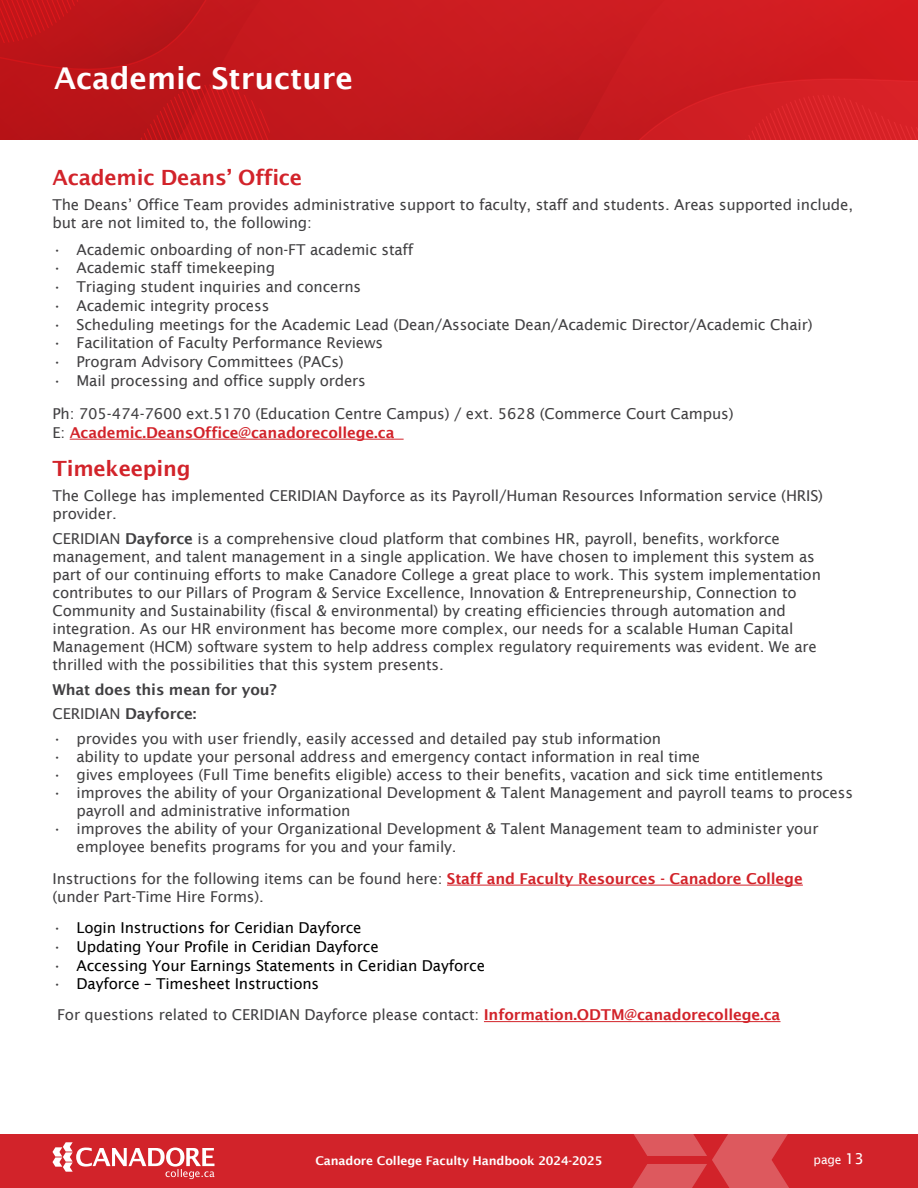
<style>
.page{position:relative;width:918px;height:1188px;background:#fff}
.page>*{position:absolute;margin:0;border:0;box-sizing:border-box;transform-origin:0 0}
.t1{font:600 30px "Lucida Sans";color:#fff}
.t2{font:600 21px "Lucida Sans";letter-spacing:-.01em;color:#d2232a}
.t3{font:15px/18px "Lucida Sans";letter-spacing:-.01em;color:#414042}
.t4{font:15px "Lucida Sans";letter-spacing:-.01em;color:#000101}
.t5{font:600 15px/24.8px "Lucida Sans";letter-spacing:-.01em;color:#414042}
.t6{font:600 12px "Lucida Sans";letter-spacing:-.01em;color:#fff}
.t7{font:12px "Lucida Sans";color:#fff}
.s1{font-weight:600;color:#d2232a}
.s2{font-weight:600}
.s3{font-weight:400}
.s4{color:#414042}
.s5{color:#000101}
.s6{font-size:15px}
</style>
<div class="page">
<svg style="left:0;top:0;width:918px;height:140px;background:#c6191e"></svg>
<div style="left:0;top:1134px;width:918px;height:54px;background:#d2232a"></div>
<svg style="left:53px;top:1142px;width:162px;height:37px"></svg>
<svg style="left:632px;top:1134px;width:157px;height:54px"></svg>
<hr style="left:70px;top:439px;width:334px;height:1px;background:#d2232a">
<hr style="left:447px;top:885px;width:356px;height:1px;background:#d2232a">
<hr style="left:484px;top:1021px;width:297px;height:1px;background:#d2232a">
<h1 class="t1" style="left:54px;top:61px;width:301px">Academic Structure</h1>
<h2 class="t2" style="left:52px;top:165px;width:251px">Academic Deans’ Office</h2>
<p class="t3" style="left:52px;top:196px;width:802px">The Deans’ Office Team provides administrative support to faculty, staff and students. Areas supported include, but are not limited to, the following:</p>
<p class="t3" style="left:52px;top:240px;width:362px">• Academic onboarding of non-FT academic staff</p>
<p class="t3" style="left:52px;top:259px;width:224px">• Academic staff timekeeping</p>
<p class="t3" style="left:52px;top:278px;width:310px">• Triaging student inquiries and concerns</p>
<p class="t3" style="left:52px;top:297px;width:218px">• Academic integrity process</p>
<p class="t3" style="left:52px;top:315px;width:762px">• Scheduling meetings for the Academic Lead (Dean/Associate Dean/Academic Director/Academic Chair)</p>
<p class="t3" style="left:52px;top:334px;width:332px">• Facilitation of Faculty Performance Reviews</p>
<p class="t3" style="left:52px;top:353px;width:293px">• Program Advisory Committees (PACs)</p>
<p class="t3" style="left:52px;top:372px;width:315px">• Mail processing and office supply orders</p>
<p class="t3" style="left:52px;top:404px;width:683px;line-height:18.8px">Ph: 705-474-7600 ext.5170 (Education Centre Campus) / ext. 5628 (Commerce Court Campus)<br>E: <span class="s1">Academic.DeansOffice@canadorecollege.ca</span></p>
<h2 class="t2" style="left:52px;top:457px;width:140px">Timekeeping</h2>
<p class="t3" style="left:52px;top:487px;width:772px">The College has implemented CERIDIAN Dayforce as its Payroll/Human Resources Information service (HRIS) provider.</p>
<p class="t3" style="left:52px;top:530px;width:770px">CERIDIAN <span class="s2">Dayforce</span> is a comprehensive cloud platform that combines HR, payroll, benefits, workforce management, and talent management in a single application. We have chosen to implement this system as part of our continuing efforts to make Canadore College a great place to work. This system implementation contributes to our Pillars of Program &amp; Service Excellence, Innovation &amp; Entrepreneurship, Connection to Community and Sustainability (fiscal &amp; environmental) by creating efficiencies through automation and integration. As our HR environment has become more complex, our needs for a scalable Human Capital Management (HCM) software system to help address complex regulatory requirements was evident. We are thrilled with the possibilities that this system presents.</p>
<p class="t5" style="left:52px;top:677px;width:226px">What does this mean for you?<br><span class="s3">CERIDIAN</span> Dayforce:</p>
<p class="t3" style="left:52px;top:730px;width:610px">• provides you with user friendly, easily accessed and detailed pay stub information</p>
<p class="t3" style="left:52px;top:748px;width:649px">• ability to update your personal address and emergency contact information in real time</p>
<p class="t3" style="left:52px;top:766px;width:773px">• gives employees (Full Time benefits eligible) access to their benefits, vacation and sick time entitlements</p>
<p class="t3" style="left:76px;top:784px;width:778px;text-indent:-24px">• improves the ability of your Organizational Development &amp; Talent Management and payroll teams to process payroll and administrative information</p>
<p class="t3" style="left:76px;top:820px;width:744px;text-indent:-24px">• improves the ability of your Organizational Development &amp; Talent Management team to administer your employee benefits programs for you and your family.</p>
<p class="t3" style="left:52px;top:869px;width:752px">Instructions for the following items can be found here: <span class="s1">Staff and Faculty Resources - Canadore College </span>(under Part-Time Hire Forms).</p>
<p class="t4" style="left:52px;top:919px;width:311px"><span class="s4">•</span> Login Instructions for Ceridian Dayforce</p>
<p class="t4" style="left:52px;top:938px;width:328px"><span class="s4">•</span> Updating Your Profile in Ceridian Dayforce</p>
<p class="t4" style="left:52px;top:957px;width:434px"><span class="s4">•</span> Accessing Your Earnings Statements in Ceridian Dayforce</p>
<p class="t3" style="left:57px;top:969px;width:725px;line-height:30.8px;text-indent:-5px">• <span class="s5">Dayforce – Timesheet Instructions<br></span>For questions related to CERIDIAN Dayforce please contact: <span class="s1">Information.ODTM@canadorecollege.ca</span></p>
<p class="t6" style="left:561px;top:1153px;width:9px">3</p>
<p class="t6" style="left:595px;top:1153px;width:9px">4</p>
<p class="t7" style="left:814px;top:1153px;width:52px">page <span class="s6">13</span></p>
<p class="t6" style="left:316px;top:1153px;width:288px">Canadore College Faculty Handbook 2024-2025</p>
</div>
